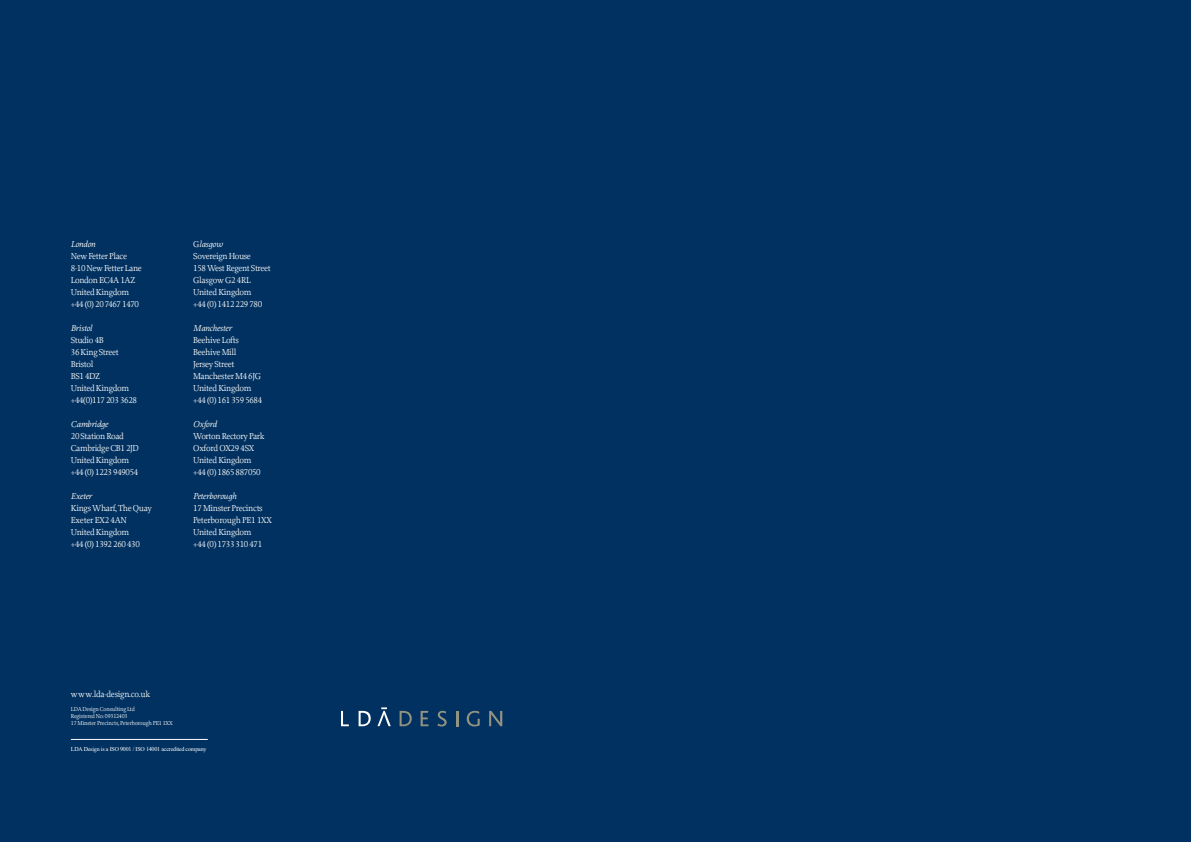
<style>
.page{position:relative;width:1191px;height:842px;background:#003160}
.page>*{position:absolute;margin:0;border:0;box-sizing:border-box;transform-origin:0 0}
.t1{font:9px/12px "Proforma";letter-spacing:-.04em;color:#fff}
.t2{font:italic 9px "Proforma";letter-spacing:-.02em;color:#fff}
.t3{font:6px/7px "Proforma";letter-spacing:-.03em;color:#fff}
.t4{font:6px "Times New Roman";letter-spacing:-.03em;color:#fff}
.s1{font-style:italic}
</style>
<div class="page">
<hr style="left:71px;top:739px;width:137px;height:1px;background:#fff">
<svg style="left:377px;top:707px;width:14px;height:19px"></svg>
<svg style="left:341px;top:711px;width:8px;height:15px"></svg>
<svg style="left:358px;top:711px;width:13px;height:15px"></svg>
<svg style="left:399px;top:711px;width:13px;height:15px"></svg>
<svg style="left:420px;top:711px;width:8px;height:15px"></svg>
<svg style="left:437px;top:711px;width:10px;height:15px"></svg>
<svg style="left:456px;top:711px;width:2px;height:15px"></svg>
<svg style="left:467px;top:711px;width:13px;height:15px"></svg>
<svg style="left:489px;top:711px;width:13px;height:15px"></svg>
<p class="t2" style="left:71px;top:239px;width:26px">London</p>
<p class="t1" style="left:71px;top:250px;width:73px">New Fetter Place<br>8-10 New Fetter Lane<br>London EC4A 1AZ<br>United Kingdom +44 (0) 20 7467 1470</p>
<p class="t2" style="left:71px;top:323px;width:23px">Bristol</p>
<p class="t1" style="left:71px;top:334px;width:68px">Studio 4B<br>36 King Street<br>Bristol<br>BS1 4DZ<br>United Kingdom +44(0)117 203 3628</p>
<p class="t2" style="left:71px;top:419px;width:39px">Cambridge</p>
<p class="t1" style="left:71px;top:430px;width:70px">20 Station Road<br>Cambridge CB1 2JD<br>United Kingdom +44 (0) 1223 949054</p>
<p class="t2" style="left:71px;top:491px;width:23px">Exeter</p>
<p class="t1" style="left:71px;top:502px;width:83px">Kings Wharf, The Quay<br>Exeter EX2 4AN<br>United Kingdom<br>+44 (0) 1392 260 430</p>
<p class="t1" style="left:193px;top:238px;width:79px">G<span class="s1">lasgow<br></span>Sovereign House<br>158 West Regent Street<br>Glasgow G2 4RL<br>United Kingdom<br>+44 (0) 1412 229 780</p>
<p class="t2" style="left:193px;top:323px;width:40px">Manchester</p>
<p class="t1" style="left:193px;top:334px;width:70px">Beehive Lofts<br>Beehive Mill<br>Jersey Street<br>Manchester M4 6JG<br>United Kingdom +44 (0) 161 359 5684</p>
<p class="t2" style="left:193px;top:419px;width:25px">Oxford</p>
<p class="t1" style="left:193px;top:430px;width:73px">Worton Rectory Park<br>Oxford OX29 4SX<br>United Kingdom +44 (0) 1865 887050</p>
<p class="t2" style="left:193px;top:491px;width:45px">Peterborough</p>
<p class="t1" style="left:193px;top:502px;width:80px">17 Minster Precincts<br>Peterborough PE1 1XX<br>United Kingdom<br>+44 (0) 1733 310 471</p>
<p class="t1" style="left:71px;top:688px;width:81px">www.lda-design.co.uk</p>
<p class="t3" style="left:71px;top:705px;width:103px">LDA Design Consulting Ltd<br>Registered No: 09312403<br>17 Minster Precincts, Peterborough PE1 1XX</p>
<p class="t4" style="left:71px;top:745px;width:137px">LDA Design is a ISO 9001 / ISO 14001 accredited company</p>
</div>
